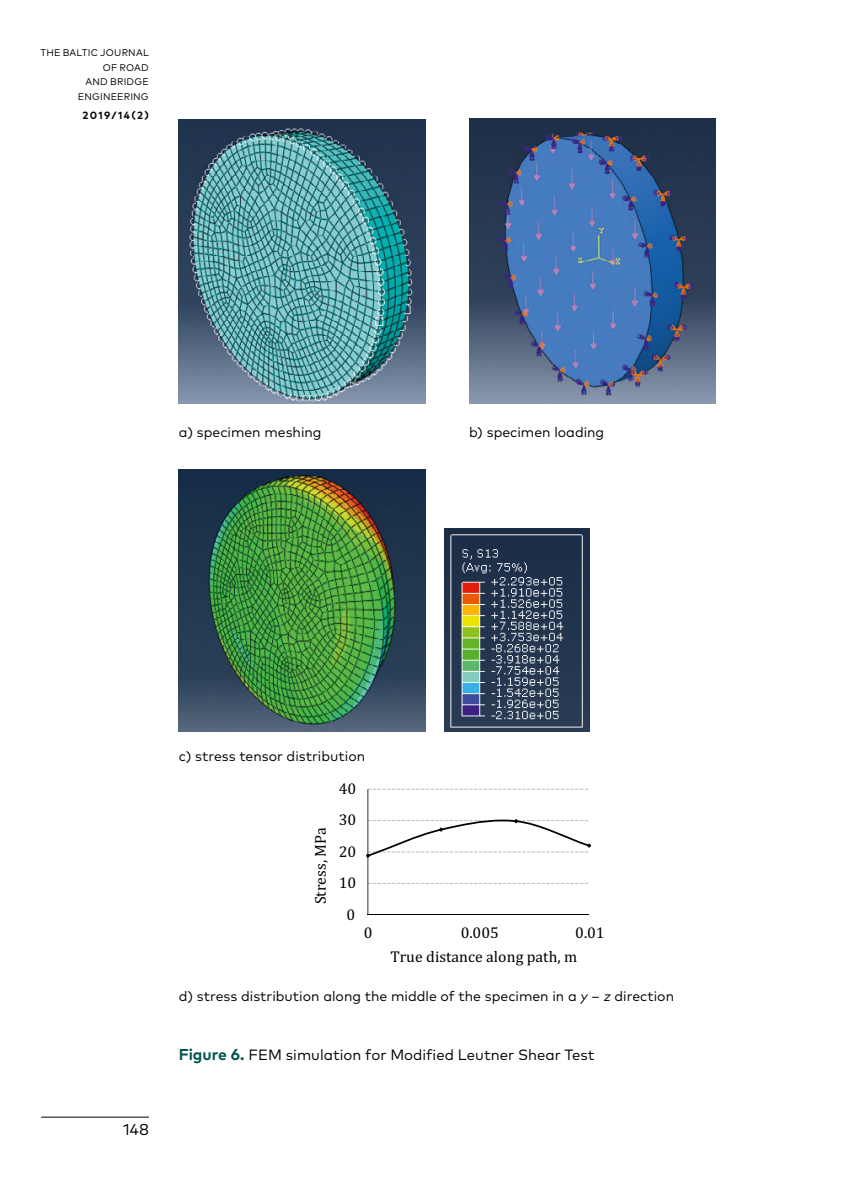
<style>
.page{position:relative;width:844px;height:1191px;background:#fff}
.page>*{position:absolute;margin:0;border:0;box-sizing:border-box;transform-origin:0 0}
.t1{font:15.75px "Cambria";color:#000}
.t2{font:15.75px "Mark Pro";color:#000}
.t3{font:14.88px "Mark Pro";color:#000}
.t4{font:14px "Mark Pro";color:#000}
.t5{font:700 10.5px "Mark Pro";letter-spacing:.13em;color:#000}
.t6{font:9.62px/14.3px "Mark Pro";letter-spacing:.02em;color:#000;text-align:right}
.s1{font-style:italic}
.s2{font-weight:700;font-size:15.75px;color:#005551}
</style>
<div class="page">
<hr style="left:41px;top:1116px;width:108px;height:1px;background:#000">
<img style="left:179px;top:119px;width:246px;height:284px">
<img style="left:469px;top:119px;width:246px;height:284px">
<img style="left:444px;top:529px;width:145px;height:203px">
<hr style="left:368px;top:914px;width:221px;height:1px;background:#000">
<svg style="left:366px;top:788px;width:225px;height:126px"></svg>
<img style="left:179px;top:470px;width:246px;height:262px">
<p class="t6" style="left:40px;top:45px;width:110px">THE BALTIC JOURNAL<br>OF ROAD<br>AND BRIDGE<br>ENGINEERING</p>
<p class="t5" style="left:82px;top:107px;width:68px">2019/14(2)</p>
<p class="t4" style="left:179px;top:421px;width:144px">a) specimen meshing</p>
<p class="t4" style="left:469px;top:421px;width:137px">b) specimen loading</p>
<p class="t2" style="left:123px;top:1118px;width:27px">148</p>
<p class="t4" style="left:179px;top:745px;width:188px">c) stress tensor distribution</p>
<p class="t1" style="left:315px;top:904px;width:79px;rotate:-90deg">Stress, MPa</p>
<p class="t1" style="left:338px;top:783px;width:19px">40</p>
<p class="t1" style="left:338px;top:814px;width:19px">30</p>
<p class="t1" style="left:338px;top:845px;width:19px">20</p>
<p class="t1" style="left:338px;top:877px;width:19px">10</p>
<p class="t1" style="left:346px;top:908px;width:10px">0</p>
<p class="t1" style="left:364px;top:927px;width:10px">0</p>
<p class="t1" style="left:460px;top:927px;width:40px">0.005</p>
<p class="t1" style="left:575px;top:927px;width:31px">0.01</p>
<p class="t1" style="left:390px;top:951px;width:188px">True distance along path, m</p>
<p class="t4" style="left:179px;top:985px;width:497px">d) stress distribution along the middle of the specimen in a <span class="s1">y</span> – <span class="s1">z</span> direction</p>
<p class="t3" style="left:179px;top:1043px;width:417px"><span class="s2">Figure 6.</span> FEM simulation for Modified Leutner Shear Test</p>
</div>
